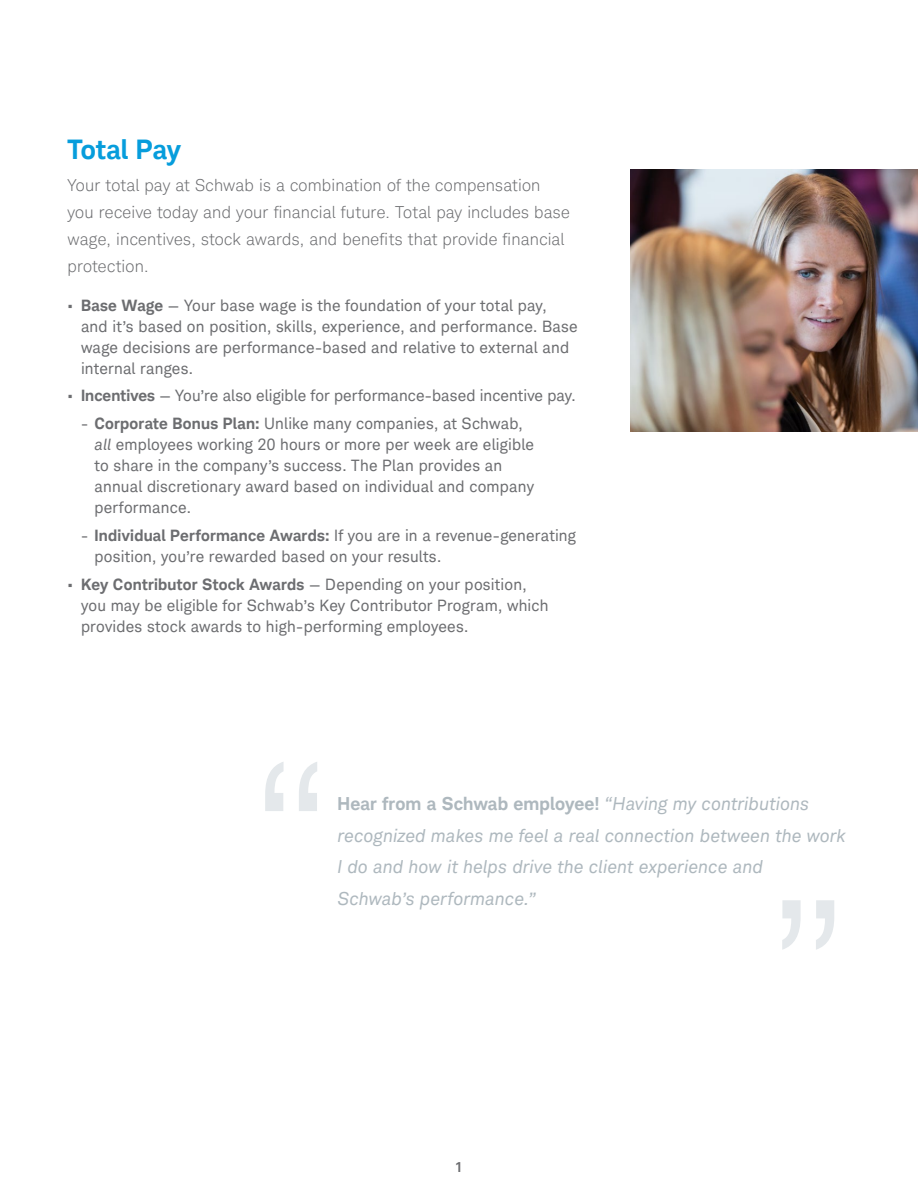
<style>
.page{position:relative;width:918px;height:1188px;background:#fff}
.page>*{position:absolute;margin:0;border:0;box-sizing:border-box;transform-origin:0 0}
.P2-Intro-18_26_text{font:300 216px "Charles Modern";color:#e4e8eb}
.P2-Intro-18_26{font:700 27px "Charles Modern";letter-spacing:.01em;color:#069ddc}
.P2-Intro-18_26_text-2{font:italic 18px/31.5px "Charles Modern";letter-spacing:.01em;color:#aeb8be}
.P2-intro-11_18{font:300 16.5px/27px "Charles Modern";letter-spacing:.015em;color:#6c6d70}
.t1{font:15.75px/21px "Charles Modern";letter-spacing:.015em;color:#6c6d70}
.t2{font:700 13.5px "Charles Modern";color:#6c6d70}
.s1{font-weight:700}
.s2{font-style:italic}
.s3{font-weight:700;font-style:normal}
</style>
<div class="page">
<img style="left:630px;top:170px;width:288px;height:262px">
<p class="P2-Intro-18_26" style="left:68px;top:133px;width:115px">Total Pay</p>
<p class="P2-intro-11_18" style="left:68px;top:171px;width:504px">Your total pay at Schwab is a combination of the compensation you receive today and your financial future. Total pay includes base wage, incentives, stock awards, and benefits that provide financial protection.</p>
<p class="t1" style="left:81px;top:295px;width:498px;text-indent:-14px">• <span class="s1">Base Wage</span> — Your base wage is the foundation of your total pay,<br>and it’s based on position, skills, experience, and performance. Base wage decisions are performance-based and relative to external and internal ranges.</p>
<p class="t1" style="left:68px;top:385px;width:510px">• <span class="s1">Incentives</span> — You’re also eligible for performance-based incentive pay.</p>
<p class="t1" style="left:94px;top:413px;width:441px;text-indent:-14px">- <span class="s1">Corporate Bonus Plan:</span> Unlike many companies, at Schwab, <span class="s2">all</span> employees working 20 hours or more per week are eligible to share in the company’s success. The Plan provides an annual discretionary award based on individual and company performance.</p>
<p class="t1" style="left:94px;top:525px;width:483px;text-indent:-14px">- <span class="s1">Individual Performance Awards:</span> If you are in a revenue-generating position, you’re rewarded based on your results.</p>
<p class="t1" style="left:81px;top:574px;width:469px;text-indent:-14px">• <span class="s1">Key Contributor Stock Awards</span> — Depending on your position, you may be eligible for Schwab’s Key Contributor Program, which provides stock awards to high-performing employees.</p>
<p class="P2-Intro-18_26_text" style="left:249px;top:713px;width:86px">“</p>
<p class="P2-Intro-18_26_text-2" style="left:338px;top:788px;width:510px"><span class="s3">Hear from a Schwab employee!</span> “Having my contributions recognized makes me feel a real connection between the work<br>I do and how it helps drive the client experience and</p>
<p class="P2-Intro-18_26_text-2" style="left:338px;top:882px;width:200px">Schwab’s performance.”</p>
<p class="P2-Intro-18_26_text" style="left:766px;top:849px;width:86px">”</p>
<p class="t2" style="left:455px;top:1159px;width:9px">1</p>
</div>
